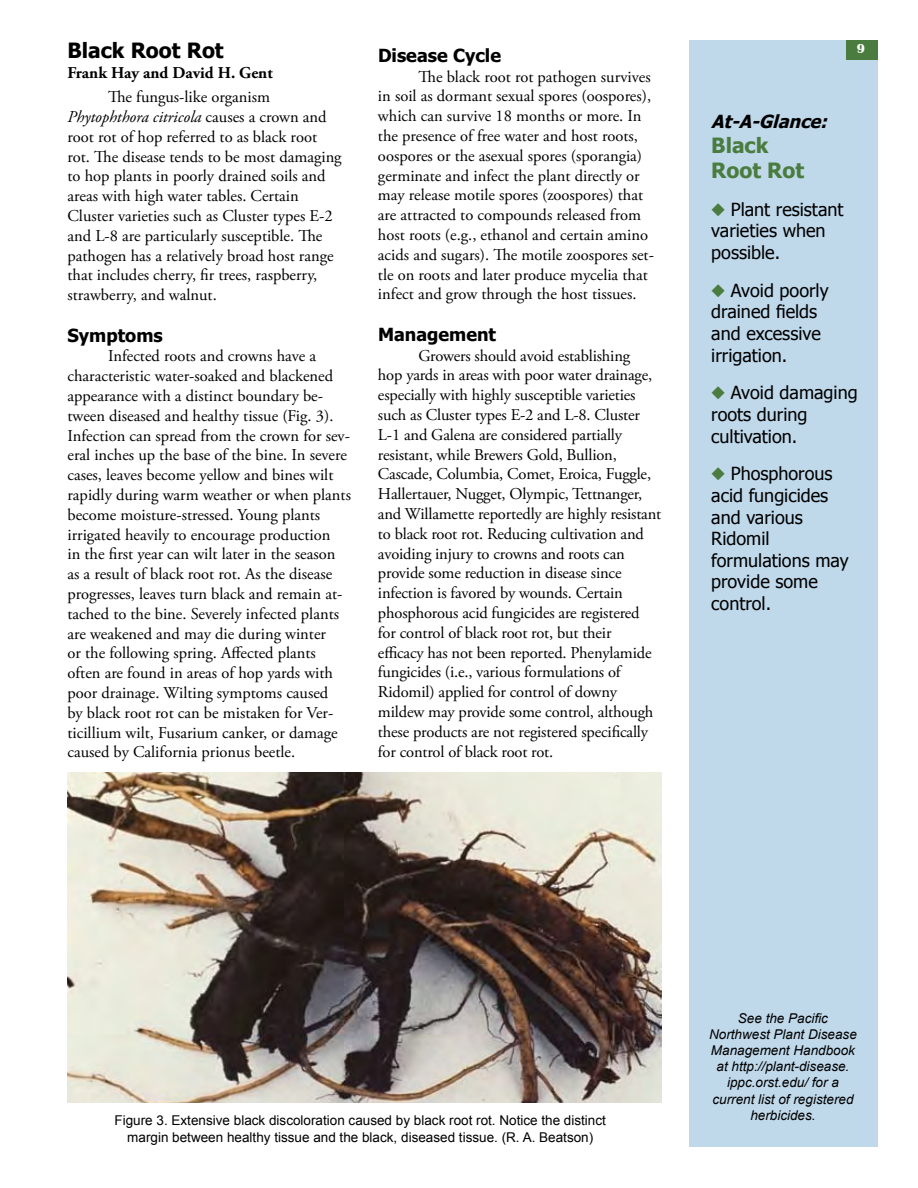
<style>
.page{position:relative;width:918px;height:1188px;background:#fff}
.page>*{position:absolute;margin:0;border:0;box-sizing:border-box;transform-origin:0 0}
.t1{font:700 21px "Tahoma";color:#000}
.t2{font:700 21px/25.2px "Tahoma";color:#4a7c3f}
.t3{font:18px/21.6px "Tahoma";color:#000}
.t4{font:700 18px "Tahoma";color:#000}
.t5{font:italic 700 18px "Tahoma";color:#000}
.t6{font:16.5px/19.8px "Adobe Garamond Pro";color:#000}
.t7{font:700 16.5px "Adobe Garamond Pro";color:#000}
.t8{font:13.5px/16.2px "Arial";color:#000;text-align:center}
.t9{font:italic 13.5px/16.2px "Arial";color:#000;text-align:center}
.t10{font:700 13.5px "Britannic";color:#fff}
.s1{font-style:italic}
.s2{color:#4a7c3f}
</style>
<div class="page">
<div style="left:689px;top:40px;width:189px;height:1108px;background:#bfd8ea"></div>
<div style="left:846px;top:40px;width:32px;height:20px;background:#4a7c3f"></div>
<img style="left:68px;top:772px;width:593px;height:331px">
<p class="t1" style="left:68px;top:37px;width:158px">Black Root Rot</p>
<p class="t7" style="left:68px;top:63px;width:207px">Frank Hay and David H. Gent</p>
<p class="t6" style="left:67px;top:88px;width:276px;text-indent:41px">The fungus-like organism <span class="s1">Phytophthora citricola</span> causes a crown and root rot of hop referred to as black root rot. The disease tends to be most damaging to hop plants in poorly drained soils and areas with high water tables. Certain Cluster varieties such as Cluster types E-2 and L-8 are particularly susceptible. The pathogen has a relatively broad host range that includes cherry, fir trees, raspberry, strawberry, and walnut.</p>
<p class="t4" style="left:68px;top:324px;width:97px">Symptoms</p>
<p class="t6" style="left:67px;top:347px;width:285px;text-indent:41px">Infected roots and crowns have a characteristic water-soaked and blackened appearance with a distinct boundary be&shy;tween diseased and healthy tissue (Fig. 3).<br>Infection can spread from the crown for sev&shy;eral inches up the base of the bine. In severe cases, leaves become yellow and bines wilt rapidly during warm weather or when plants become moisture-stressed. Young plants irrigated heavily to encourage production<br>in the first year can wilt later in the season as a result of black root rot. As the disease progresses, leaves turn black and remain at&shy;tached to the bine. Severely infected plants are weakened and may die during winter<br>or the following spring. Affected plants often are found in areas of hop yards with poor drainage. Wilting symptoms caused<br>by black root rot can be mistaken for Ver&shy;ticillium wilt, Fusarium canker, or damage caused by California prionus beetle.</p>
<p class="t4" style="left:378px;top:44px;width:125px">Disease Cycle</p>
<p class="t6" style="left:378px;top:67px;width:278px;text-indent:41px">The black root rot pathogen survives in soil as dormant sexual spores (oospores), which can survive 18 months or more. In the presence of free water and host roots, oospores or the asexual spores (sporangia) germinate and infect the plant directly or may release motile spores (zoospores) that are attracted to compounds released from host roots (e.g., ethanol and certain amino acids and sugars). The motile zoospores set&shy;tle on roots and later produce mycelia that infect and grow through the host tissues.</p>
<p class="t4" style="left:378px;top:323px;width:120px">Management</p>
<p class="t6" style="left:378px;top:346px;width:285px;text-indent:41px">Growers should avoid establishing<br>hop yards in areas with poor water drainage, especially with highly susceptible varieties such as Cluster types E-2 and L-8. Cluster L-1 and Galena are considered partially resistant, while Brewers Gold, Bullion, Cascade, Columbia, Comet, Eroica, Fuggle, Hallertauer, Nugget, Olympic, Tettnanger, and Willamette reportedly are highly resistant to black root rot. Reducing cultivation and avoiding injury to crowns and roots can provide some reduction in disease since infection is favored by wounds. Certain phosphorous acid fungicides are registered for control of black root rot, but their efficacy has not been reported. Phenylamide fungicides (i.e., various formulations of Ridomil) applied for control of downy mildew may provide some control, although these products are not registered specifically for control of black root rot.</p>
<p class="t10" style="left:857px;top:41px;width:10px">9</p>
<p class="t5" style="left:711px;top:110px;width:123px">At-A-Glance:</p>
<p class="t2" style="left:711px;top:132px;width:94px">Black<br>Root Rot</p>
<p class="t3" style="left:711px;top:198px;width:134px"><span class="s2">◆</span> Plant resistant varieties when possible.</p>
<p class="t3" style="left:711px;top:279px;width:119px"><span class="s2">◆</span> Avoid poorly drained fields and excessive irrigation.</p>
<p class="t3" style="left:711px;top:382px;width:148px"><span class="s2">◆</span> Avoid damaging roots during cultivation.</p>
<p class="t3" style="left:711px;top:463px;width:139px"><span class="s2">◆</span> Phosphorous acid fungicides and various<br>Ridomil formulations may provide some control.</p>
<p class="t8" style="left:115px;top:1113px;width:493px">Figure 3. Extensive black discoloration caused by black root rot. Notice the distinct margin between healthy tissue and the black, diseased tissue. (R. A. Beatson)</p>
<p class="t9" style="left:709px;top:1010px;width:149px">See the Pacific<br>Northwest Plant Disease<br>Management Handbook at http://plant-disease. ippc.orst.edu/ for a current list of registered herbicides.</p>
</div>
